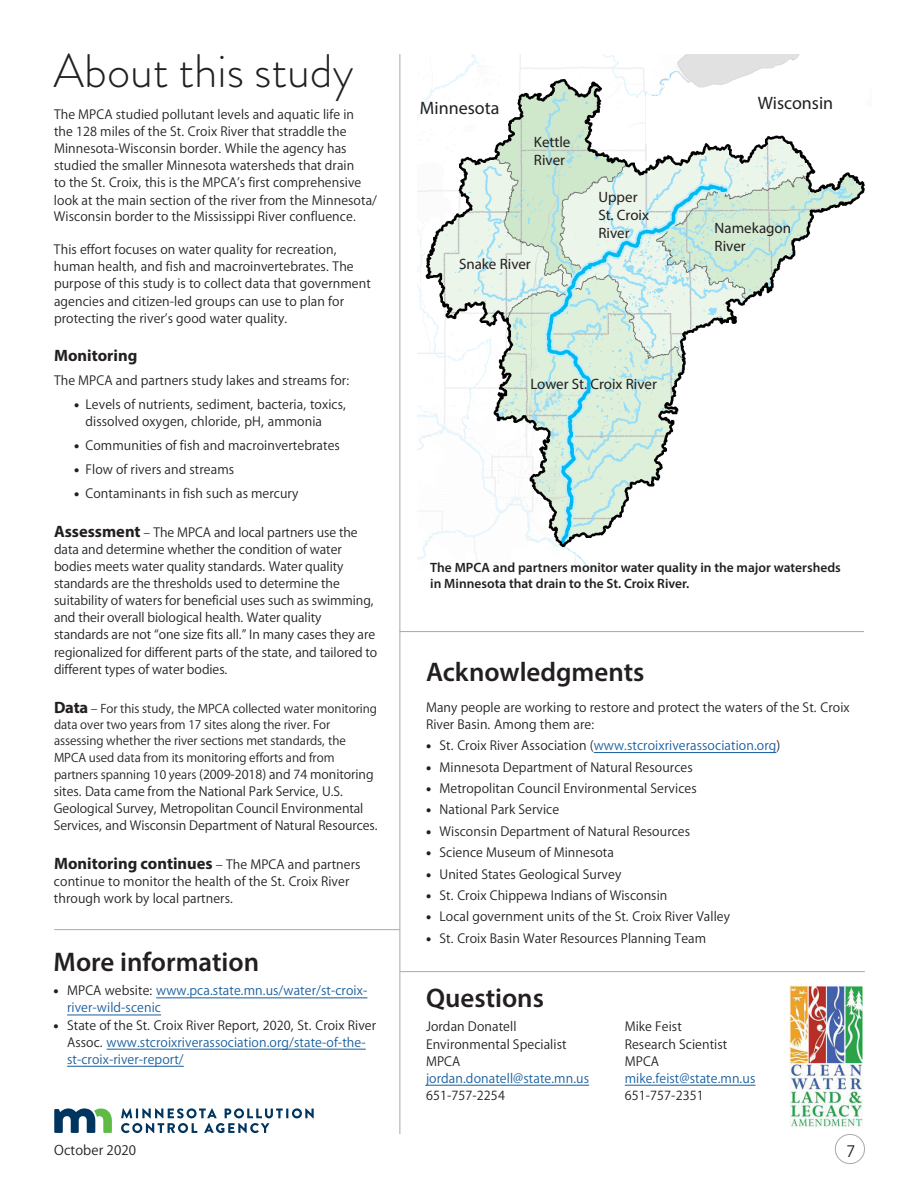
<style>
.page{position:relative;width:918px;height:1188px;background:#fff}
.page>*{position:absolute;margin:0;border:0;box-sizing:border-box;transform-origin:0 0}
.main_body_PA{font:300 46.95px "Brandon Grotesque";color:#231f20}
.main_body_PA-2{font:600 27px "Myriad Pro";color:#231f20}
.t1{font:18px "Myriad Pro";color:#231f20}
.t2{font:18px "Myriad PCA Text";color:#231f20}
.main_body_PA-3{font:700 16.5px "Myriad Pro";color:#231f20}
.t3{font:15px "Myriad Pro";color:#231f20}
.main_body_PA-4{font:15px "Myriad PCA Text";color:#231f20}
.main_body_PA-5{font:14.25px/17.1px "Myriad PCA Text";color:#231f20}
.main_body_PA-6{font:14.25px/17.1px "Myriad PCA Text";color:#175d9e}
.main_body_PA-7{font:13.5px/16.2px "Myriad PCA Text";letter-spacing:-.01em;color:#231f20}
.WS_year{font:600 13.5px/16.2px "Myriad Pro";color:#231f20}
.s1{font-family:"Myriad Pro";font-weight:700;font-size:16.5px}
.s2{font-size:13.5px}
.s3{font-family:"Myriad PCA Text";font-weight:400;font-size:14.25px}
.s4{color:#231f20}
</style>
<div class="page">
<img style="left:418px;top:54px;width:447px;height:518px">
<div style="left:835px;top:1134px;width:30px;height:30px;border:1px solid #a8a9ad;border-radius:50%"></div>
<svg style="left:54px;top:1108px;width:58px;height:25px"></svg>
<svg style="left:121px;top:1108px;width:193px;height:25px"></svg>
<hr style="left:54px;top:929px;width:346px;height:1px;background:#a8a9ad">
<hr style="left:594px;top:752px;width:182px;height:1px;background:#175d9e">
<hr style="left:400px;top:631px;width:464px;height:1px;background:#a8a9ad">
<hr style="left:400px;top:54px;width:1px;height:1080px;background:#a8a9ad">
<img style="left:790px;top:985px;width:73px;height:142px">
<hr style="left:400px;top:971px;width:465px;height:1px;background:#a8a9ad">
<hr style="left:625px;top:1085px;width:130px;height:1px;background:#175d9e">
<hr style="left:426px;top:1085px;width:163px;height:1px;background:#175d9e">
<hr style="left:156px;top:998px;width:211px;height:1px;background:#175d9e">
<hr style="left:67px;top:1015px;width:94px;height:1px;background:#175d9e">
<hr style="left:107px;top:1049px;width:259px;height:1px;background:#175d9e">
<hr style="left:67px;top:1066px;width:117px;height:1px;background:#175d9e">
<div style="left:861px;top:83px;width:32px;height:43px;background:#fff"></div>
<p class="main_body_PA" style="left:54px;top:39px;width:302px">About this study</p>
<p class="main_body_PA-5" style="left:54px;top:106px;width:325px">The MPCA studied pollutant levels and aquatic life in<br>the 128 miles of the St. Croix River that straddle the Minnesota-Wisconsin border. While the agency has studied the smaller Minnesota watersheds that drain<br>to the St. Croix, this is the MPCA’s first comprehensive look at the main section of the river from the Minnesota/</p>
<p class="main_body_PA-5" style="left:54px;top:209px;width:303px">Wisconsin border to the Mississippi River confluence.</p>
<p class="main_body_PA-5" style="left:54px;top:241px;width:318px">This effort focuses on water quality for recreation, human health, and fish and macroinvertebrates. The purpose of this study is to collect data that government agencies and citizen-led groups can use to plan for protecting the river’s good water quality.</p>
<p class="main_body_PA-3" style="left:54px;top:345px;width:85px">Monitoring</p>
<p class="main_body_PA-5" style="left:54px;top:372px;width:297px">The MPCA and partners study lakes and streams for:</p>
<p class="main_body_PA-5" style="left:86px;top:396px;width:262px;text-indent:-11px">• Levels of nutrients, sediment, bacteria, toxics, dissolved oxygen, chloride, pH, ammonia</p>
<p class="main_body_PA-5" style="left:74px;top:437px;width:267px">• Communities of fish and macroinvertebrates</p>
<p class="main_body_PA-5" style="left:74px;top:461px;width:162px">• Flow of rivers and streams</p>
<p class="main_body_PA-5" style="left:74px;top:485px;width:226px">• Contaminants in fish such as mercury</p>
<p class="main_body_PA-5" style="left:54px;top:524px;width:325px"><span class="s1">Assessment</span> <span class="s2">–</span> The MPCA and local partners use the data and determine whether the condition of water bodies meets water quality standards. Water quality standards are the thresholds used to determine the suitability of waters for beneficial uses such as swimming, and their overall biological health. Water quality standards are not “one size fits all.” In many cases they are regionalized for different parts of the state, and tailored to different types of water bodies.</p>
<p class="main_body_PA-7" style="left:54px;top:701px;width:325px"><span class="s1">Data</span> – For this study, the MPCA collected water monitoring data over two years from 17 sites along the river. For assessing whether the river sections met standards, the MPCA used data from its monitoring efforts and from</p>
<p class="main_body_PA-5" style="left:54px;top:766px;width:325px"><span class="s2">partners spanning 10 years</span> (2009-2018) and 74 monitoring sites. Data came from the National Park Service, U.S.<br>Geological Survey, Metropolitan Council Environmental Services, and Wisconsin Department of Natural Resources.</p>
<p class="main_body_PA-3" style="left:54px;top:853px;width:308px">Monitoring continues <span class="s3">– The MPCA and partners</span></p>
<p class="main_body_PA-5" style="left:54px;top:874px;width:297px">continue to monitor the health of the St. Croix River through work by local partners.</p>
<p class="main_body_PA-2" style="left:54px;top:945px;width:207px">More information</p>
<p class="main_body_PA-6" style="left:67px;top:983px;width:302px;text-indent:-14px"><span class="s4">• MPCA website:</span> www.pca.state.mn.us/water/st-croix&shy;river-wild-scenic</p>
<p class="main_body_PA-6" style="left:67px;top:1017px;width:311px;text-indent:-14px"><span class="s4">• State of the St. Croix River Report, 2020, St. Croix River<br>Assoc.</span> www.stcroixriverassociation.org/state-of-the&shy;st-croix-river-report/</p>
<p class="main_body_PA-4" style="left:54px;top:1143px;width:83px">October 2020</p>
<p class="t1" style="left:420px;top:97px;width:81px">Minnesota</p>
<p class="t1" style="left:758px;top:91px;width:77px">Wisconsin</p>
<p class="t3" style="left:534px;top:133px;width:38px">Kettle</p>
<p class="t3" style="left:534px;top:151px;width:33px">River</p>
<p class="t3" style="left:459px;top:254px;width:73px">Snake River</p>
<p class="t3" style="left:598px;top:188px;width:41px">Upper</p>
<p class="t3" style="left:598px;top:206px;width:52px">St. Croix</p>
<p class="t3" style="left:598px;top:224px;width:33px">River</p>
<p class="t3" style="left:715px;top:218px;width:78px">Namekagon</p>
<p class="t3" style="left:715px;top:236px;width:33px">River</p>
<p class="t3" style="left:530px;top:375px;width:128px">Lower St. Croix River</p>
<p class="WS_year" style="left:430px;top:559px;width:412px">The MPCA and partners monitor water quality in the major watersheds in Minnesota that drain to the St. Croix River.</p>
<p class="main_body_PA-2" style="left:426px;top:654px;width:220px">Acknowledgments</p>
<p class="main_body_PA-5" style="left:426px;top:699px;width:425px">Many people are working to restore and protect the waters of the St. Croix<br>River Basin. Among them are:</p>
<p class="main_body_PA-6" style="left:426px;top:737px;width:356px"><span class="s4">• St. Croix River Association (</span>www.stcroixriverassociation.org<span class="s4">)</span></p>
<p class="main_body_PA-5" style="left:426px;top:759px;width:268px">• Minnesota Department of Natural Resources</p>
<p class="main_body_PA-5" style="left:426px;top:780px;width:272px">• Metropolitan Council Environmental Services</p>
<p class="main_body_PA-5" style="left:426px;top:802px;width:135px">• National Park Service</p>
<p class="main_body_PA-5" style="left:426px;top:823px;width:266px">• Wisconsin Department of Natural Resources</p>
<p class="main_body_PA-5" style="left:426px;top:845px;width:190px">• Science Museum of Minnesota</p>
<p class="main_body_PA-5" style="left:426px;top:866px;width:197px">• United States Geological Survey</p>
<p class="main_body_PA-5" style="left:426px;top:887px;width:243px">• St. Croix Chippewa Indians of Wisconsin</p>
<p class="main_body_PA-5" style="left:426px;top:909px;width:306px">• Local government units of the St. Croix River Valley</p>
<p class="main_body_PA-5" style="left:426px;top:930px;width:282px">• St. Croix Basin Water Resources Planning Team</p>
<p class="main_body_PA-2" style="left:426px;top:981px;width:119px">Questions</p>
<p class="main_body_PA-5" style="left:426px;top:1019px;width:92px">Jordan Donatell</p>
<p class="main_body_PA-5" style="left:426px;top:1036px;width:142px">Environmental Specialist</p>
<p class="main_body_PA-5" style="left:426px;top:1053px;width:36px">MPCA</p>
<p class="main_body_PA-6" style="left:426px;top:1070px;width:165px">jordan.donatell@state.mn.us</p>
<p class="main_body_PA-5" style="left:426px;top:1087px;width:81px">651-757-2254</p>
<p class="main_body_PA-5" style="left:625px;top:1019px;width:59px">Mike Feist</p>
<p class="main_body_PA-5" style="left:625px;top:1036px;width:104px">Research Scientist</p>
<p class="main_body_PA-5" style="left:625px;top:1053px;width:36px">MPCA</p>
<p class="main_body_PA-6" style="left:625px;top:1070px;width:132px">mike.feist@state.mn.us</p>
<p class="main_body_PA-5" style="left:625px;top:1087px;width:81px">651-757-2351</p>
<p class="t2" style="left:846px;top:1142px;width:10px">7</p>
</div>
